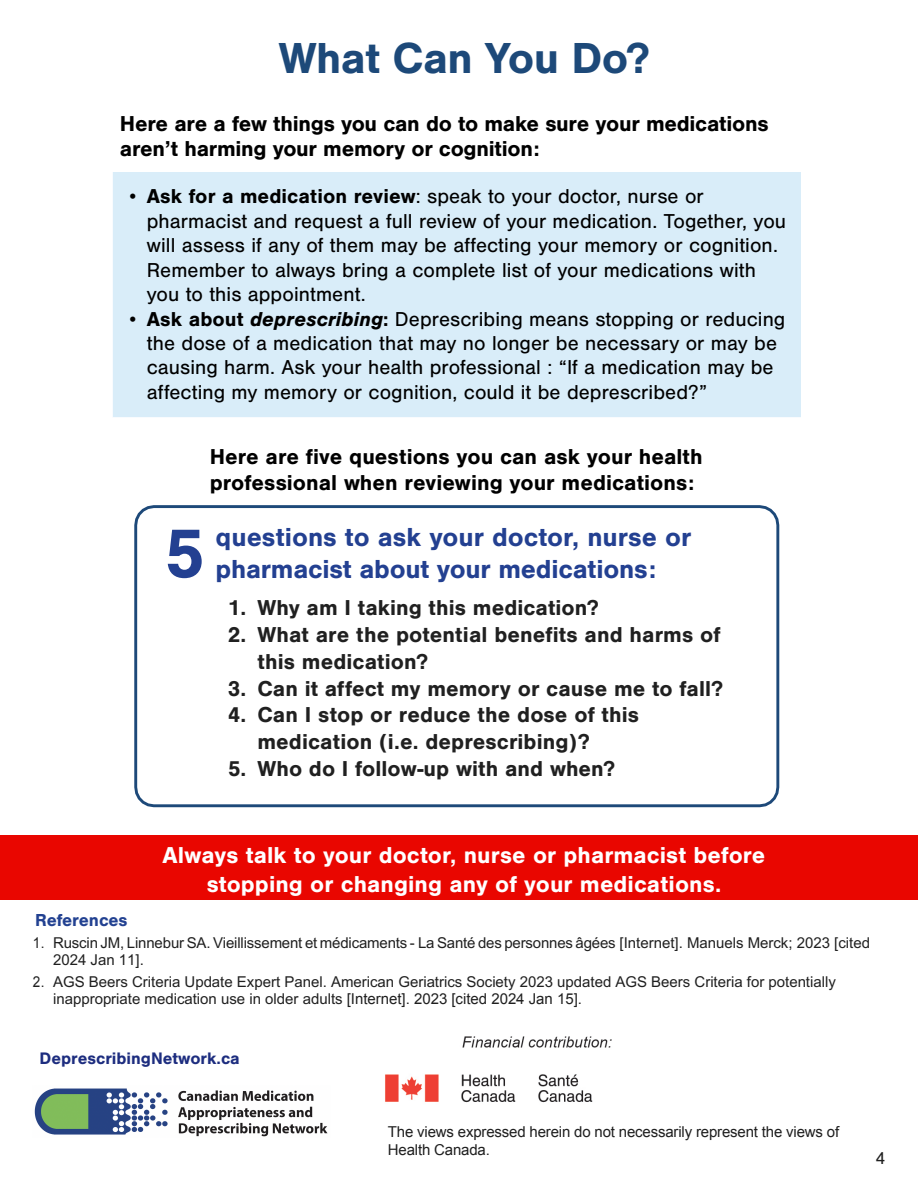
<style>
.page{position:relative;width:918px;height:1188px;background:#fff}
.page>*{position:absolute;margin:0;border:0;box-sizing:border-box;transform-origin:0 0}
.t1{font:700 72px "Nimbus San";color:#234091}
.t2{font:700 45px "Nimbus San";letter-spacing:-.015em;color:#1d4979}
.t3{font:700 27px/32.4px "Nimbus San";letter-spacing:-.005em;color:#234091}
.t4{font:700 23.85px/28.8px "Nimbus San";letter-spacing:.005em;color:#fff;text-align:center}
.t5{font:700 22.35px/26.8px "Nimbus San";letter-spacing:.005em;color:#202020}
.t6{font:700 22.35px/25.8px "Nimbus San";letter-spacing:-.005em;color:#000}
.t7{font:20.85px/24.5px "Nimbus San";letter-spacing:.005em;color:#000}
.t8{font:700 18px "Nimbus San";letter-spacing:-.005em;color:#224191}
.t9{font:18px "Nimbus San";color:#202020}
.t10{font:700 17.25px "Nimbus San";color:#1d2d7f}
.t11{font:15px/17.2px "Arial";color:#202020}
.t12{font:15px/18px "Arial";letter-spacing:-.01em;color:#1f1f1f}
.s1{font-family:"Times New Roman"}
.s2{font-weight:700}
.s3{font-weight:700;font-style:italic}
.s4{font-style:inherit}
</style>
<div class="page">
<svg style="left:134px;top:505px;width:646px;height:303px"></svg>
<img style="left:168px;top:512px;width:42px;height:80px">
<img style="left:216px;top:520px;width:466px;height:60px">
<img style="left:189px;top:592px;width:549px;height:197px">
<div style="left:0;top:835px;width:918px;height:65px;background:#e90600"></div>
<img style="left:34px;top:1088px;width:294px;height:49px">
<img style="left:385px;top:1036px;width:227px;height:67px">
<h2 class="t2" style="left:279px;top:32px;width:373px">What Can You Do?</h2>
<p class="t6" style="left:120px;top:111px;width:650px">Here are a few things you can do to make sure your medications aren’t harming your memory or cognition:</p>
<p class="t7" style="left:147px;top:184px;width:641px;text-indent:-18px"><span class="s1">•</span> <span class="s2">Ask for a medication review</span>: speak to your doctor, nurse or pharmacist and request a full review of your medication. Together, you will assess if any of them may be affecting your memory or cognition.<br>Remember to always bring a complete list of your medications with you to this appointment.</p>
<p class="t7" style="left:147px;top:307px;width:640px;text-indent:-18px"><span class="s1">•</span> <span class="s2">Ask about</span> <span class="s3">deprescribing</span><span class="s2">:</span> Deprescribing means stopping or reducing the dose of a medication that may no longer be necessary or may be causing harm. Ask your health professional : “If a medication may be affecting my memory or cognition, could it be deprescribed?”</p>
<p class="t6" style="left:210px;top:443px;width:495px">Here are five questions you can ask your health professional when reviewing your medications:</p>
<h1 class="t1" style="left:164px;top:513px;width:42px">5</h1>
<p class="t3" style="left:216px;top:521px;width:477px">questions to ask your doctor, nurse or pharmacist about your medications:</p>
<p class="t5" style="left:228px;top:594px;width:372px">1. Why am I taking this medication?</p>
<p class="t5" style="left:257px;top:621px;width:465px;text-indent:-30px">2. What are the potential benefits and harms of this medication?</p>
<p class="t5" style="left:228px;top:675px;width:497px">3. Can it affect my memory or cause me to fall?</p>
<p class="t5" style="left:257px;top:702px;width:383px;text-indent:-30px">4. Can I stop or reduce the dose of this medication (i.e. deprescribing)?</p>
<p class="t5" style="left:228px;top:755px;width:389px">5. Who do I follow-up with and when?</p>
<p class="t8" style="left:35px;top:909px;width:94px">References</p>
<p class="t4" style="left:163px;top:841px;width:604px">Always talk to your doctor, nurse or pharmacist before stopping or changing any of your medications.</p>
<p class="t11" style="left:53px;top:934px;width:818px;text-indent:-20px"><span class="s4">1.</span> Ruscin JM, Linnebur SA. Vieillissement et médicaments - La Santé des personnes âgées [Internet]. Manuels Merck; 2023 [cited<br>2024 Jan 11].</p>
<p class="t11" style="left:53px;top:973px;width:784px;text-indent:-20px"><span class="s4">2.</span> AGS Beers Criteria Update Expert Panel. American Geriatrics Society 2023 updated AGS Beers Criteria for potentially inappropriate medication use in older adults <span class="s4">[Internet]. 2023 [cited 2024 Jan 15].</span></p>
<p class="t10" style="left:40px;top:1048px;width:202px">DeprescribingNetwork.ca</p>
<p class="t12" style="left:388px;top:1123px;width:453px">The views expressed herein do not necessarily represent the views of<br>Health Canada.</p>
<p class="t9" style="left:875px;top:1148px;width:12px">4</p>
</div>
